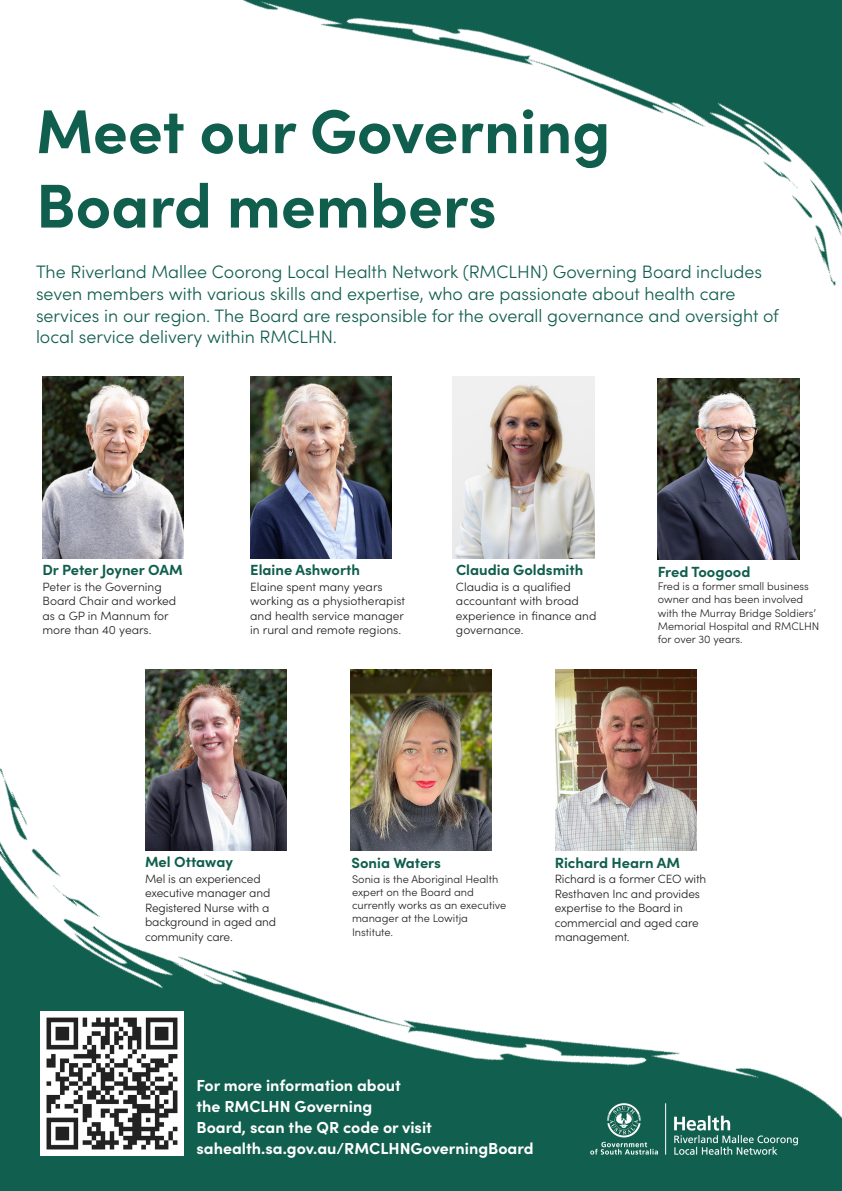
<style>
.page{position:relative;width:842px;height:1191px;background:#fff}
.page>*{position:absolute;margin:0;border:0;box-sizing:border-box;transform-origin:0 0}
.t1{font:700 62px/74.4px "Sofia Pro";color:#105e4d}
.t2{font:300 18px/21.6px "Sofia Pro";color:#105e4d}
.t3{font:700 16px/21px "Sofia Pro";color:#fff}
.Heading_2{font:700 14.7px "Sofia Pro";color:#105e4d}
.t4{font:300 12px/14.4px "Sofia Pro";letter-spacing:-.01em;color:#231f20}
.t5{font:300 11px/13.2px "Sofia Pro";color:#231f20}
</style>
<div class="page">
<img style="left:0;top:669px;width:842px;height:522px">
<img style="left:243px;top:0;width:599px;height:286px">
<img style="left:590px;top:1103px;width:207px;height:51px">
<img style="left:43px;top:377px;width:141px;height:181px">
<img style="left:250px;top:377px;width:142px;height:181px">
<img style="left:453px;top:377px;width:141px;height:181px">
<img style="left:350px;top:669px;width:142px;height:181px">
<img style="left:555px;top:669px;width:141px;height:181px">
<img style="left:146px;top:669px;width:141px;height:181px">
<img style="left:658px;top:378px;width:141px;height:182px">
<img style="left:40px;top:1011px;width:144px;height:144px">
<p class="t1" style="left:36px;top:89px;width:576px">Meet our Governing<br>Board members</p>
<p class="t2" style="left:36px;top:260px;width:744px">The Riverland Mallee Coorong Local Health Network (RMCLHN) Governing Board includes seven members with various skills and expertise, who are passionate about health care services in our region. The Board are responsible for the overall governance and oversight of local service delivery within RMCLHN.</p>
<p class="Heading_2" style="left:250px;top:559px;width:111px">Elaine Ashworth</p>
<p class="Heading_2" style="left:456px;top:559px;width:129px">Claudia Goldsmith</p>
<p class="Heading_2" style="left:43px;top:559px;width:142px">Dr Peter Joyner OAM</p>
<p class="Heading_2" style="left:658px;top:561px;width:94px">Fred Toogood</p>
<p class="t4" style="left:43px;top:579px;width:135px">Peter is the Governing<br>Board Chair and worked as a GP in Mannum for more than 40 years.</p>
<p class="t5" style="left:658px;top:579px;width:163px">Fred is a former small business owner and has been involved with the Murray Bridge Soldiers’<br>Memorial Hospital and RMCLHN for over 30 years.</p>
<p class="t4" style="left:250px;top:579px;width:156px">Elaine spent many years working as a physiotherapist and health service manager in rural and remote regions.</p>
<p class="t4" style="left:456px;top:579px;width:142px">Claudia is a qualified accountant with broad experience in finance and governance.</p>
<p class="Heading_2" style="left:145px;top:851px;width:89px">Mel Ottaway</p>
<p class="t4" style="left:145px;top:871px;width:133px">Mel is an experienced executive manager and<br>Registered Nurse with a background in aged and community care.</p>
<p class="Heading_2" style="left:352px;top:851px;width:91px">Sonia Waters</p>
<p class="Heading_2" style="left:555px;top:851px;width:127px">Richard Hearn AM</p>
<p class="t5" style="left:352px;top:871px;width:156px">Sonia is the Aboriginal Health expert on the Board and currently works as an executive manager at the Lowitja<br>Institute.</p>
<p class="t4" style="left:555px;top:871px;width:153px">Richard is a former CEO with<br>Resthaven Inc and provides expertise to the Board in commercial and aged care management.</p>
<p class="t3" style="left:197px;top:1073px;width:339px">For more information about<br>the RMCLHN Governing<br>Board, scan the QR code or visit sahealth.sa.gov.au/RMCLHNGoverningBoard</p>
</div>
